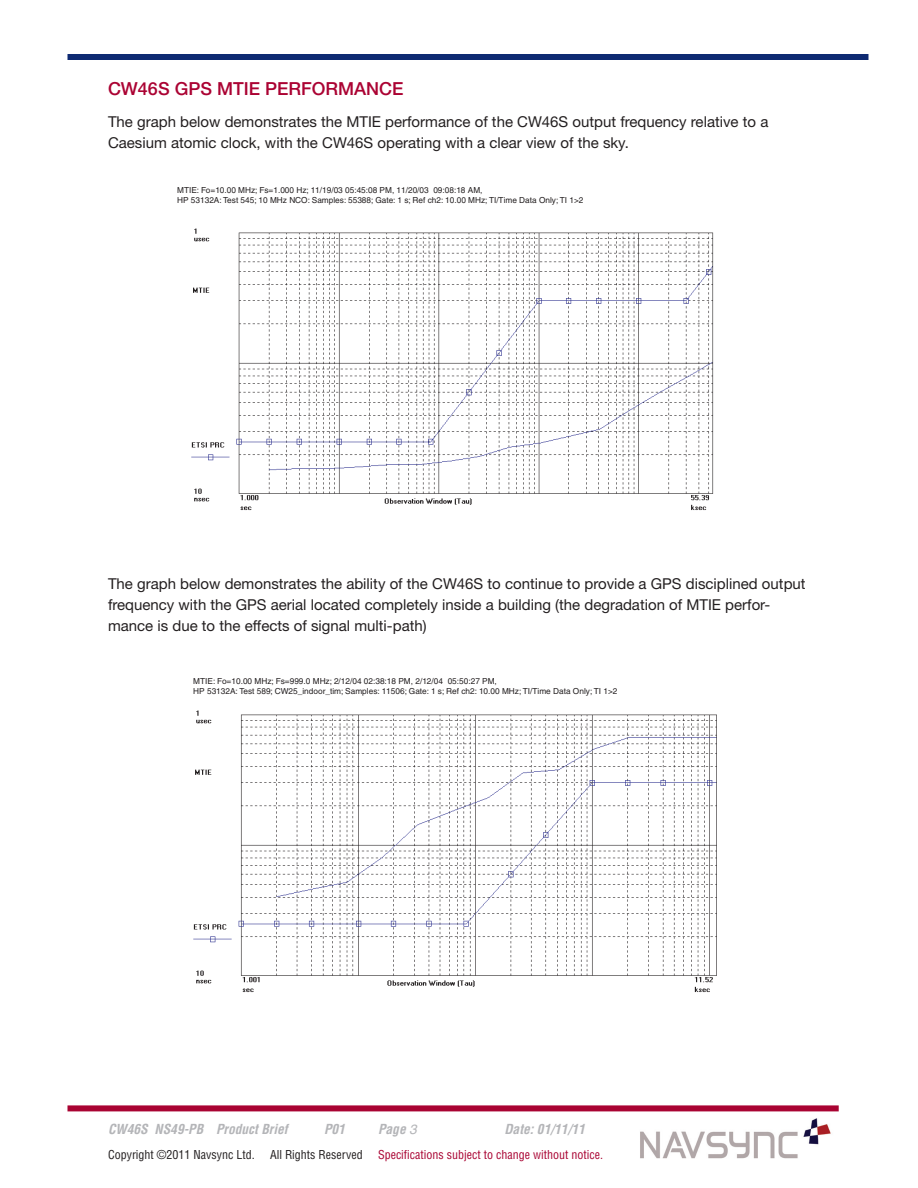
<style>
.page{position:relative;width:918px;height:1188px;background:#fff}
.page>*{position:absolute;margin:0;border:0;box-sizing:border-box;transform-origin:0 0}
.Subhead_1{font:500 18px "Helvetica Neue";color:#ab0333}
.Body_text{font:15px/21px "Helvetica Neue";color:#231f20}
.t1{font:italic 700 condensed 13.5px "Helvetica";color:#b4b5b8}
.t2{font:condensed 12px "Helvetica";color:#a90332}
.t3{font:condensed 12px "Helvetica";color:#231f20}
.t4{font:8.25px/9.9px "Helvetica";color:#231f20}
.s1{font-weight:400;font-stretch:normal}
</style>
<div class="page">
<img style="left:640px;top:1118px;width:191px;height:41px">
<div style="left:68px;top:1105px;width:771px;height:6px;background:#a90332"></div>
<div style="left:68px;top:54px;width:800px;height:6px;background:#0e2a72"></div>
<img style="left:193px;top:710px;width:524px;height:283px">
<img style="left:191px;top:228px;width:523px;height:283px">
<p class="Subhead_1" style="left:108px;top:78px;width:297px">CW46S GPS MTIE PERFORMANCE</p>
<p class="Body_text" style="left:108px;top:111px;width:662px">The graph below demonstrates the MTIE performance of the CW46S output frequency relative to a<br>Caesium atomic clock, with the CW46S operating with a clear view of the sky.</p>
<p class="t4" style="left:177px;top:185px;width:408px">MTIE: Fo=10.00 MHz; Fs=1.000 Hz; 11/19/03 05:45:08 PM, 11/20/03 09:08:18 AM,<br>HP 53132A: Test 545; 10 MHz NCO: Samples: 55388; Gate: 1 s; Ref ch2: 10.00 MHz; TI/Time Data Only; TI 1&gt;2</p>
<p class="Body_text" style="left:108px;top:573px;width:699px">The graph below demonstrates the ability of the CW46S to continue to provide a GPS disciplined output frequency with the GPS aerial located completely inside a building (the degradation of MTIE perfor&shy;mance is due to the effects of signal multi-path)</p>
<p class="t4" style="left:193px;top:676px;width:426px">MTIE: Fo=10.00 MHz; Fs=999.0 MHz; 2/12/04 02:38:18 PM, 2/12/04 05:50:27 PM,<br>HP 53132A: Test 589; CW25_indoor_tim; Samples: 11506; Gate: 1 s; Ref ch2: 10.00 MHz; TI/Time Data Only; TI 1&gt;2</p>
<p class="t1" style="left:108px;top:1121px;width:181px">CW46S NS49-PB Product Brief</p>
<p class="t1" style="left:324px;top:1121px;width:23px">P01</p>
<p class="t1" style="left:378px;top:1121px;width:40px">Page <span class="s1">3</span></p>
<p class="t1" style="left:504px;top:1121px;width:82px">Date: 01/11/11</p>
<p class="t3" style="left:108px;top:1147px;width:148px">Copyright ©2011 Navsync Ltd.</p>
<p class="t3" style="left:270px;top:1147px;width:94px">All Rights Reserved</p>
<p class="t2" style="left:378px;top:1147px;width:227px">Specifications subject to change without notice.</p>
</div>
